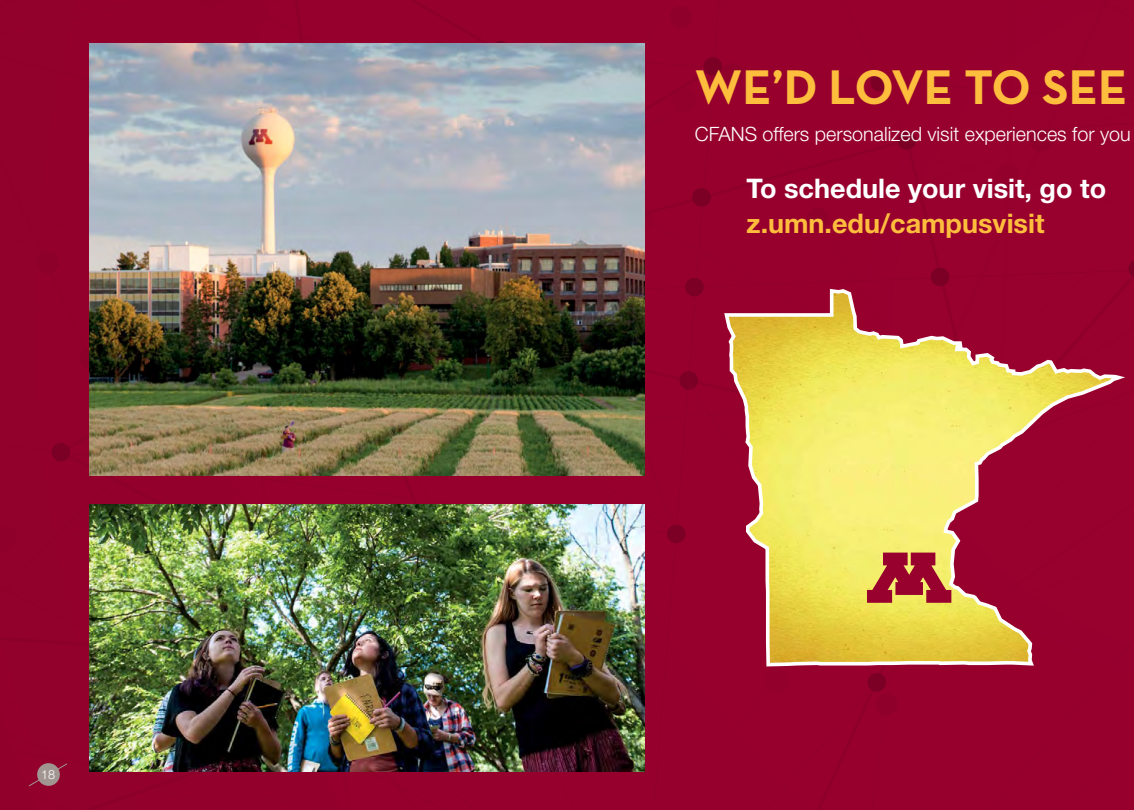
<style>
.page{position:relative;width:1134px;height:810px;background:#fff}
.page>*{position:absolute;margin:0;border:0;box-sizing:border-box;transform-origin:0 0}
.t1{font:700 49.5px "Neutraface Text";color:#fdbd3d}
.t2{font:700 27px "Helvetica Neue";color:#fff}
.t3{font:700 27px "Helvetica Neue";color:#fdbd3d}
.t4{font:300 19.8px "Helvetica Neue";color:#fff}
.t5{font:300 12.6px "Helvetica Neue";color:#fff}
</style>
<div class="page">
<img style="left:0;top:0;width:1134px;height:810px">
<p class="t5" style="left:41px;top:766px;width:15px">18</p>
<h1 class="t1" style="left:695px;top:55px;width:434px">WE’D LOVE TO SEE</h1>
<p class="t4" style="left:695px;top:122px;width:437px">CFANS offers personalized visit experiences for you</p>
<h2 class="t2" style="left:747px;top:172px;width:361px">To schedule your visit, go to</h2>
<h2 class="t3" style="left:747px;top:206px;width:299px">z.umn.edu/campusvisit</h2>
</div>
